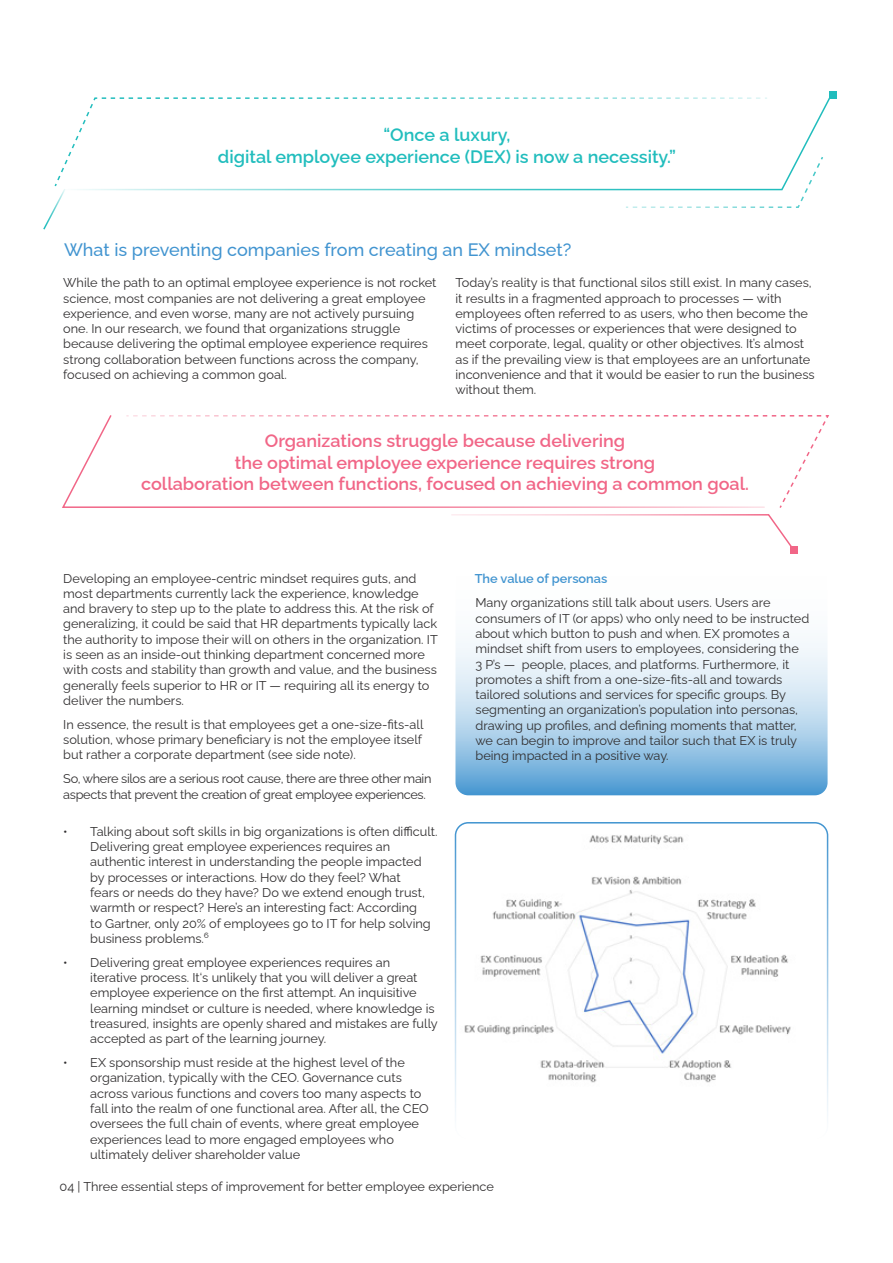
<style>
.page{position:relative;width:893px;height:1263px;background:#fff}
.page>*{position:absolute;margin:0;border:0;box-sizing:border-box;transform-origin:0 0}
.Body_copy{font:600 18px/21.6px "Raleway";color:#f16687;text-align:center}
.Body_copy-2{font:600 18px/21.6px "Raleway";color:#21bdbd;text-align:center}
.Inside_pages_intro_t{font:500 18px "Raleway";color:#4194d0}
.Body_copy-3{font:12.75px/15.3px "Raleway";color:#312f30}
.Body_copy-4{font:12.75px/15.3px "Raleway";letter-spacing:-.025em;color:#312f30}
.H3_-_Raleway_SemiBol{font:600 12.75px "Raleway";color:#4194d0}
</style>
<div class="page">
<div style="left:829px;top:91px;width:8px;height:8px;background:#21bdbd"></div>
<svg style="left:43px;top:97px;width:781px;height:133px"></svg>
<svg style="left:455px;top:543px;width:373px;height:252px"></svg>
<div style="left:791px;top:546px;width:7px;height:8px;background:#f16687"></div>
<svg style="left:451px;top:514px;width:343px;height:36px"></svg>
<svg style="left:62px;top:415px;width:704px;height:93px"></svg>
<div style="left:455px;top:822px;width:373px;height:318px;border:2px solid #4194d0;border-radius:13px"></div>
<img style="left:464px;top:834px;width:327px;height:249px">
<p class="Body_copy-2" style="left:218px;top:122px;width:460px">“Once a luxury,<br>digital employee experience (DEX) is now a necessity.”</p>
<p class="Inside_pages_intro_t" style="left:64px;top:236px;width:509px">What is preventing companies from creating an EX mindset?</p>
<p class="Body_copy-3" style="left:63px;top:274px;width:375px">While the path to an optimal employee experience is not rocket science, most companies are not delivering a great employee experience, and even worse, many are not actively pursuing one. In our research, we found that organizations struggle because delivering the optimal employee experience requires strong collaboration between functions across the company, focused on achieving a common goal.</p>
<p class="Body_copy-3" style="left:455px;top:274px;width:361px">Today’s reality is that functional silos still exist. In many cases, it results in a fragmented approach to processes — with employees often referred to as users, who then become the victims of processes or experiences that were designed to meet corporate, legal, quality or other objectives. It’s almost as if the prevailing view is that employees are an unfortunate inconvenience and that it would be easier to run the business without them.</p>
<p class="Body_copy" style="left:141px;top:428px;width:609px">Organizations struggle because delivering<br>the optimal employee experience requires strong<br>collaboration between functions, focused on achieving a common goal.</p>
<p class="Body_copy-3" style="left:63px;top:569px;width:376px">Developing an employee-centric mindset requires guts, and most departments currently lack the experience, knowledge and bravery to step up to the plate to address this. At the risk of generalizing, it could be said that HR departments typically lack the authority to impose their will on others in the organization. IT is seen as an inside-out thinking department concerned more with costs and stability than growth and value, and the business generally feels superior to HR or IT — requiring all its energy to deliver the numbers.</p>
<p class="Body_copy-3" style="left:63px;top:715px;width:362px;text-align:justify">In essence, the result is that employees get a one-size-fits-all solution, whose primary beneficiary is not the employee itself but rather a corporate department (see side note).</p>
<p class="Body_copy-4" style="left:63px;top:770px;width:370px">So, where silos are a serious root cause, there are three other main aspects that prevent the creation of great employee experiences.</p>
<p class="Body_copy-3" style="left:90px;top:822px;width:349px;text-indent:-27px">• Talking about soft skills in big organizations is often difficult.<br>Delivering great employee experiences requires an authentic interest in understanding the people impacted by processes or interactions. How do they feel? What<br>fears or needs do they have? Do we extend enough trust, warmth or respect? Here’s an interesting fact: According<br>to Gartner, only 20% of employees go to IT for help solving business problems.⁶</p>
<p class="Body_copy-3" style="left:90px;top:953px;width:349px;text-indent:-27px">• Delivering great employee experiences requires an iterative process. It‘s unlikely that you will deliver a great employee experience on the first attempt. An inquisitive learning mindset or culture is needed, where knowledge is treasured, insights are openly shared and mistakes are fully accepted as part of the learning journey.</p>
<p class="Body_copy-3" style="left:90px;top:1053px;width:340px;text-indent:-27px">• EX sponsorship must reside at the highest level of the organization, typically with the CEO. Governance cuts across various functions and covers too many aspects to fall into the realm of one functional area. After all, the CEO oversees the full chain of events, where great employee experiences lead to more engaged employees who ultimately deliver shareholder value</p>
<h3 class="H3_-_Raleway_SemiBol" style="left:475px;top:568px;width:134px">The value of personas</h3>
<p class="Body_copy-3" style="left:475px;top:594px;width:335px">Many organizations still talk about users. Users are consumers of IT (or apps) who only need to be instructed about which button to push and when. EX promotes a mindset shift from users to employees, considering the<br>3 P’s — people, places, and platforms. Furthermore, it promotes a shift from a one-size-fits-all and towards tailored solutions and services for specific groups. By segmenting an organization’s population into personas, drawing up profiles, and defining moments that matter, we can begin to improve and tailor such that EX is truly being impacted in a positive way.</p>
<p class="Body_copy-3" style="left:60px;top:1178px;width:436px">04 | Three essential steps of improvement for better employee experience</p>
</div>
